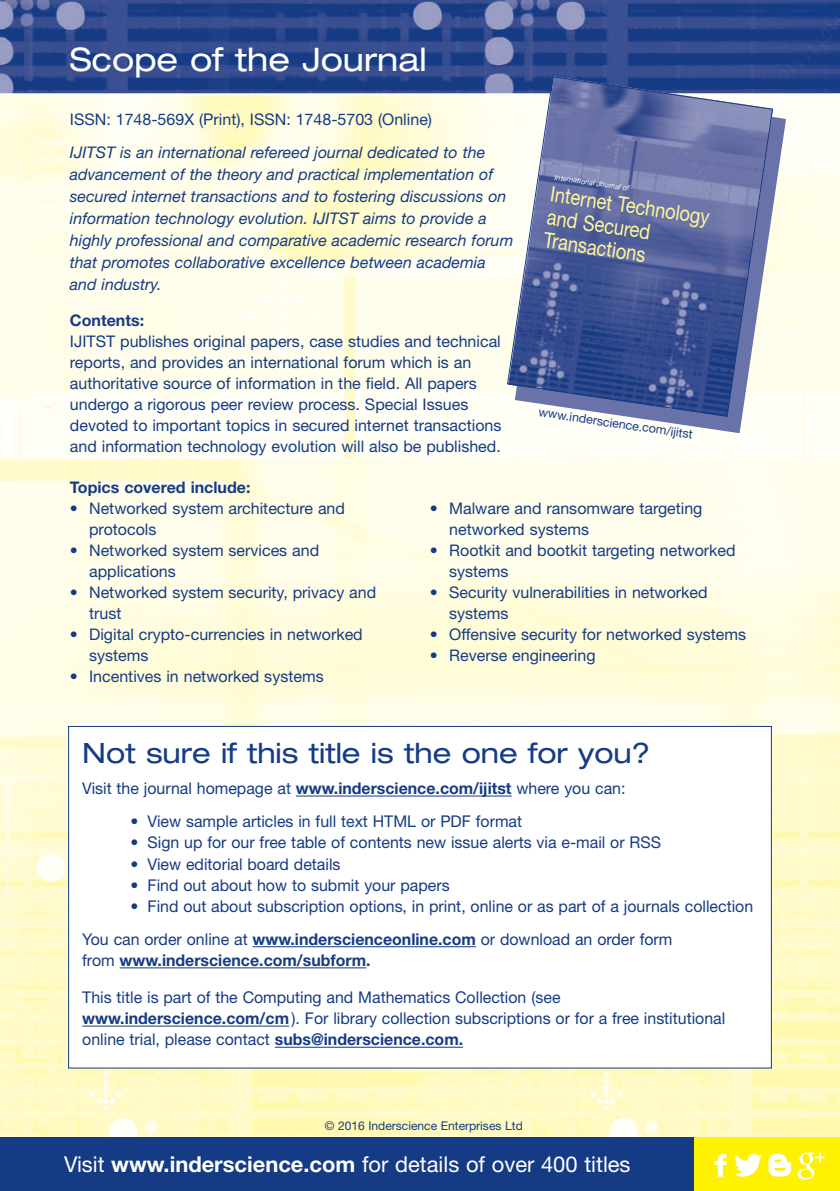
<style>
.page{position:relative;width:840px;height:1191px;background:#fff}
.page>*{position:absolute;margin:0;border:0;box-sizing:border-box;transform-origin:0 0}
.t1{font:expanded 32.4px "Helvetica Neue";color:#fff}
.t2{font:expanded 28px "Helvetica Neue";color:#153b84}
.t3{font:21.8px "Helvetica Neue";color:#fff}
.t4{font:21.4px/23.2px "Helvetica Neue";color:#fff799;scale:.85 1}
.t5{font:16.2px/21.2px "Helvetica Neue";color:#153b84}
.t6{font:700 16.2px "Helvetica Neue";color:#153b84}
.t7{font:16px/21px "Helvetica Neue";color:#153b84}
.t8{font:italic 16px/22px "Helvetica Neue";color:#153b84}
.t9{font:700 16px "Helvetica Neue";color:#153b84}
.t10{font:12.4px "Helvetica Neue";color:#153b84}
.t11{font:12px "Helvetica Neue";color:#153b84}
.t12{font:italic 7.4px "Helvetica Neue";color:#fff}
.s1{font-weight:700}
.s2{font-weight:400}
</style>
<div class="page">
<img style="left:0;top:95px;width:839px;height:1042px">
<img style="left:0;top:0;width:839px;height:93px">
<div style="left:0;top:1137px;width:694px;height:54px;background:#153b84"></div>
<div style="left:694px;top:1137px;width:145px;height:54px;background:#fff200"></div>
<div style="left:69px;top:727px;width:701px;height:340px;background:#fff"></div>
<hr style="left:296px;top:795px;width:215px;height:1px;background:#153b84">
<hr style="left:252px;top:946px;width:223px;height:1px;background:#153b84">
<hr style="left:119px;top:967px;width:247px;height:1px;background:#153b84">
<hr style="left:82px;top:1025px;width:207px;height:1px;background:#153b84">
<hr style="left:275px;top:1046px;width:188px;height:1px;background:#153b84">
<svg style="left:714px;top:1154px;width:12px;height:22px"></svg>
<svg style="left:734px;top:1154px;width:27px;height:22px"></svg>
<svg style="left:768px;top:1153px;width:22px;height:23px"></svg>
<svg style="left:797px;top:1152px;width:27px;height:27px"></svg>
<svg style="left:514px;top:86px;width:271px;height:347px"></svg>
<svg style="left:506px;top:76px;width:267px;height:341px;background:#6976a8"></svg>
<h1 class="t1" style="left:70px;top:48px;width:358px">Scope of the Journal</h1>
<p class="t7" style="left:70px;top:110px;width:363px">ISSN: 1748-569X (Print), ISSN: 1748-5703 (Online)</p>
<p class="t8" style="left:70px;top:143px;width:445px">IJITST is an international refereed journal dedicated to the advancement of the theory and practical implementation of secured internet transactions and to fostering discussions on information technology evolution. IJITST aims to provide a highly professional and comparative academic research forum that promotes collaborative excellence between academia and industry.</p>
<p class="t9" style="left:70px;top:314px;width:76px">Contents:</p>
<p class="t7" style="left:70px;top:332px;width:433px">IJITST publishes original papers, case studies and technical reports, and provides an international forum which is an authoritative source of information in the field. All papers undergo a rigorous peer review process. Special Issues devoted to important topics in secured internet transactions and information technology evolution will also be published.</p>
<p class="t12" style="left:555px;top:175px;width:77px;rotate:8deg">International Journal of</p>
<h3 class="t4" style="left:551px;top:185px;width:191px;rotate:8deg">Internet Technology and Secured<br>Transactions</h3>
<p class="t10" style="left:539px;top:408px;width:157px;rotate:8deg">www.inderscience.com/ijitst</p>
<p class="t9" style="left:70px;top:482px;width:182px">Topics covered include:</p>
<p class="t7" style="left:89px;top:500px;width:257px;text-indent:-19px">• Networked system architecture and protocols</p>
<p class="t7" style="left:89px;top:542px;width:231px;text-indent:-19px">• Networked system services and applications</p>
<p class="t7" style="left:89px;top:584px;width:288px;text-indent:-19px">• Networked system security, privacy and trust</p>
<p class="t7" style="left:89px;top:626px;width:275px;text-indent:-19px">• Digital crypto-currencies in networked systems</p>
<p class="t7" style="left:70px;top:668px;width:255px">• Incentives in networked systems</p>
<p class="t7" style="left:449px;top:500px;width:255px;text-indent:-19px">• Malware and ransomware targeting networked systems</p>
<p class="t7" style="left:449px;top:542px;width:288px;text-indent:-19px">• Rootkit and bootkit targeting networked systems</p>
<p class="t7" style="left:449px;top:584px;width:260px;text-indent:-19px">• Security vulnerabilities in networked systems</p>
<p class="t7" style="left:429px;top:626px;width:317px">• Offensive security for networked systems</p>
<p class="t7" style="left:429px;top:647px;width:167px">• Reverse engineering</p>
<h2 class="t2" style="left:82px;top:743px;width:569px">Not sure if this title is the one for you?</h2>
<p class="t5" style="left:82px;top:779px;width:544px">Visit the journal homepage at <span class="s1">www.inderscience.com/ijitst</span> where you can:</p>
<p class="t5" style="left:130px;top:812px;width:393px">• View sample articles in full text HTML or PDF format</p>
<p class="t5" style="left:130px;top:833px;width:532px">• Sign up for our free table of contents new issue alerts via e-mail or RSS</p>
<p class="t5" style="left:130px;top:855px;width:211px">• View editorial board details</p>
<p class="t5" style="left:130px;top:876px;width:320px">• Find out about how to submit your papers</p>
<p class="t5" style="left:82px;top:891px;width:672px;line-height:33.2px;text-indent:48px">• Find out about subscription options, in print, online or as part of a journals collection<br>You can order online at <span class="s1">www.inderscienceonline.com</span> or download an order form</p>
<p class="t6" style="left:82px;top:954px;width:290px"><span class="s2">from</span> www.inderscience.com/subform.</p>
<p class="t5" style="left:82px;top:988px;width:644px">This title is part of the Computing and Mathematics Collection (see <span class="s1">www.inderscience.com/cm</span>). For library collection subscriptions or for a free institutional online trial, please contact <span class="s1">subs@inderscience.com.</span></p>
<p class="t11" style="left:324px;top:1121px;width:199px">© 2016 Inderscience Enterprises Ltd</p>
<h3 class="t3" style="left:64px;top:1156px;width:567px">Visit <span class="s1">www.inderscience.com</span> for details of over 400 titles</h3>
</div>
